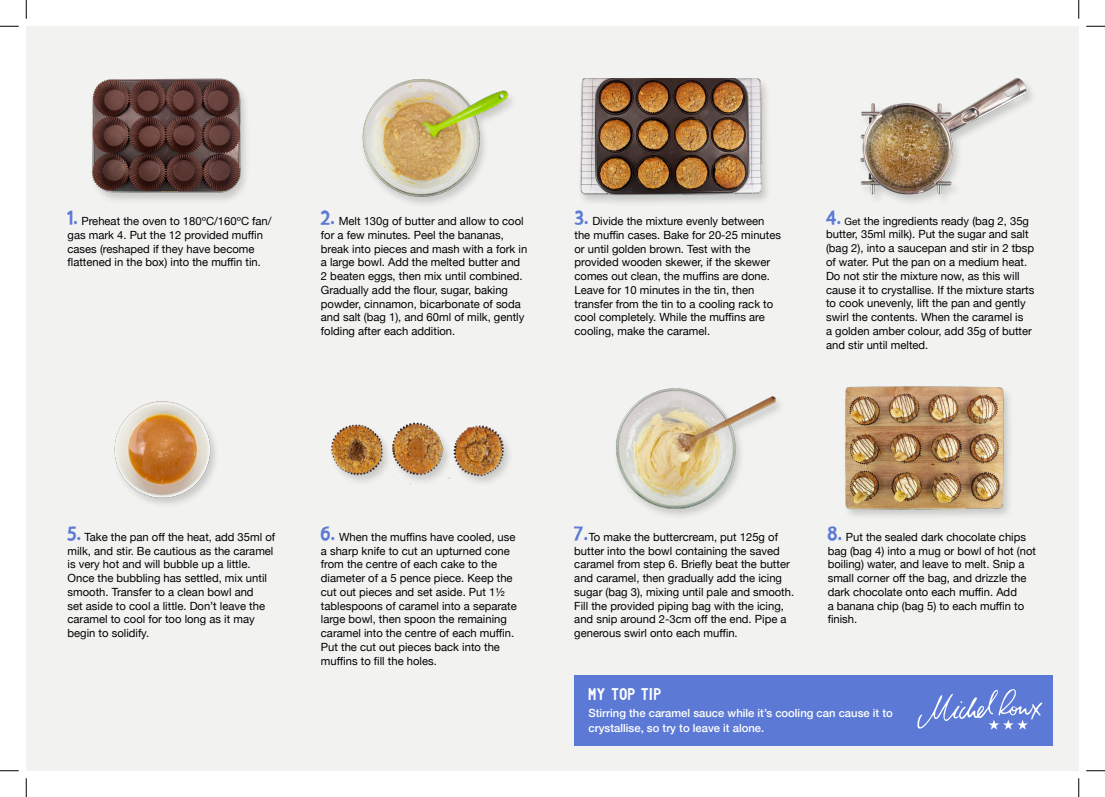
<style>
.page{position:relative;width:1105px;height:797px;background:#fff}
.page>*{position:absolute;margin:0;border:0;box-sizing:border-box;transform-origin:0 0}
.t1{font:16.25px "Baked In Font 2 one";letter-spacing:.04em;color:#fff}
.t2{font:11.25px/13.8px "Helvetica Neue";color:#000}
.t3{font:500 11.25px/15px "Helvetica Neue";color:#fff}
.s1{font-family:"My Fontone";font-size:20px;color:#5c7ad5}
.s2{font-size:10px}
</style>
<div class="page">
<div style="left:26px;top:26px;width:1053px;height:744px;background:#f2f3f1"></div>
<div style="left:574px;top:675px;width:479px;height:70px;background:#5c7ad5"></div>
<svg style="left:917px;top:689px;width:125px;height:40px"></svg>
<div style="left:89px;top:79px;width:162px;height:126px;background:#231f20;opacity:.2"></div>
<img style="left:89px;top:78px;width:162px;height:118px">
<img style="left:114px;top:401px;width:102px;height:103px">
<div style="left:360px;top:79px;width:158px;height:130px;background:#231f20;opacity:.2"></div>
<img style="left:360px;top:79px;width:158px;height:117px">
<div style="left:578px;top:77px;width:194px;height:130px;background:#231f20;opacity:.2"></div>
<img style="left:578px;top:78px;width:194px;height:118px">
<img style="left:331px;top:422px;width:178px;height:62px">
<div style="left:613px;top:388px;width:172px;height:132px;background:#231f20;opacity:.2"></div>
<img style="left:613px;top:388px;width:171px;height:123px">
<div style="left:843px;top:386px;width:171px;height:135px;background:#231f20;opacity:.2"></div>
<img style="left:843px;top:386px;width:171px;height:125px">
<div style="left:858px;top:78px;width:178px;height:128px;background:#231f20;opacity:.2"></div>
<img style="left:858px;top:78px;width:178px;height:118px">
<svg style="left:0;top:25px;width:19px;height:2px"></svg>
<svg style="left:1086px;top:25px;width:19px;height:2px"></svg>
<svg style="left:0;top:770px;width:19px;height:1px"></svg>
<svg style="left:1086px;top:770px;width:19px;height:1px"></svg>
<svg style="left:25px;top:0;width:2px;height:19px"></svg>
<svg style="left:25px;top:778px;width:2px;height:19px"></svg>
<svg style="left:1078px;top:0;width:1px;height:19px"></svg>
<svg style="left:1078px;top:778px;width:1px;height:19px"></svg>
<p class="t2" style="left:68px;top:215px;width:206px"><span class="s1">1.</span> Preheat the oven to 180ºC/160ºC fan/ gas mark 4. Put the 12 provided muffin cases (reshaped if they have become flattened in the box) into the muffin tin.</p>
<p class="t2" style="left:321px;top:215px;width:208px"><span class="s1">2.</span> Melt 130g of butter and allow to cool for a few minutes. Peel the bananas, break into pieces and mash with a fork in a large bowl. Add the melted butter and 2 beaten eggs, then mix until combined.<br>Gradually add the flour, sugar, baking powder, cinnamon, bicarbonate of soda and salt (bag 1), and 60ml of milk, gently folding after each addition.</p>
<p class="t2" style="left:574px;top:215px;width:208px"><span class="s1">3.</span> Divide the mixture evenly between the muffin cases. Bake for 20-25 minutes or until golden brown. Test with the provided wooden skewer, if the skewer comes out clean, the muffins are done.<br>Leave for 10 minutes in the tin, then transfer from the tin to a cooling rack to cool completely. While the muffins are cooling, make the caramel.</p>
<p class="t2" style="left:826px;top:214px;width:210px"><span class="s1">4.</span> <span class="s2">Get</span> the ingredients ready (bag 2, 35g butter, 35ml milk). Put the sugar and salt (bag 2), into a saucepan and stir in 2 tbsp of water. Put the pan on a medium heat.<br>Do not stir the mixture now, as this will cause it to crystallise. If the mixture starts to cook unevenly, lift the pan and gently swirl the contents. When the caramel is<br>a golden amber colour, add 35g of butter and stir until melted.</p>
<p class="t2" style="left:68px;top:530px;width:209px"><span class="s1">5.</span> Take the pan off the heat, add 35ml of milk, and stir. Be cautious as the caramel is very hot and will bubble up a little.<br>Once the bubbling has settled, mix until smooth. Transfer to a clean bowl and<br>set aside to cool a little. Don’t leave the caramel to cool for too long as it may begin to solidify.</p>
<p class="t2" style="left:321px;top:530px;width:197px"><span class="s1">6.</span> When the muffins have cooled, use a sharp knife to cut an upturned cone from the centre of each cake to the diameter of a 5 pence piece. Keep the cut out pieces and set aside. Put 1½ tablespoons of caramel into a separate large bowl, then spoon the remaining caramel into the centre of each muffin.<br>Put the cut out pieces back into the muffins to fill the holes.</p>
<p class="t2" style="left:574px;top:530px;width:221px"><span class="s1">7.</span>To make the buttercream, put 125g of butter into the bowl containing the saved caramel from step 6. Briefly beat the butter and caramel, then gradually add the icing sugar (bag 3), mixing until pale and smooth.<br>Fill the provided piping bag with the icing, and snip around 2-3cm off the end. Pipe a generous swirl onto each muffin.</p>
<p class="t2" style="left:828px;top:530px;width:210px"><span class="s1">8.</span> Put the sealed dark chocolate chips bag (bag 4) into a mug or bowl of hot (not boiling) water, and leave to melt. Snip a small corner off the bag, and drizzle the dark chocolate onto each muffin. Add<br>a banana chip (bag 5) to each muffin to finish.</p>
<p class="t1" style="left:589px;top:686px;width:74px">MY TOP TIP</p>
<p class="t3" style="left:588px;top:705px;width:306px">Stirring the caramel sauce while it’s cooling can cause it to crystallise, so try to leave it alone.</p>
</div>
